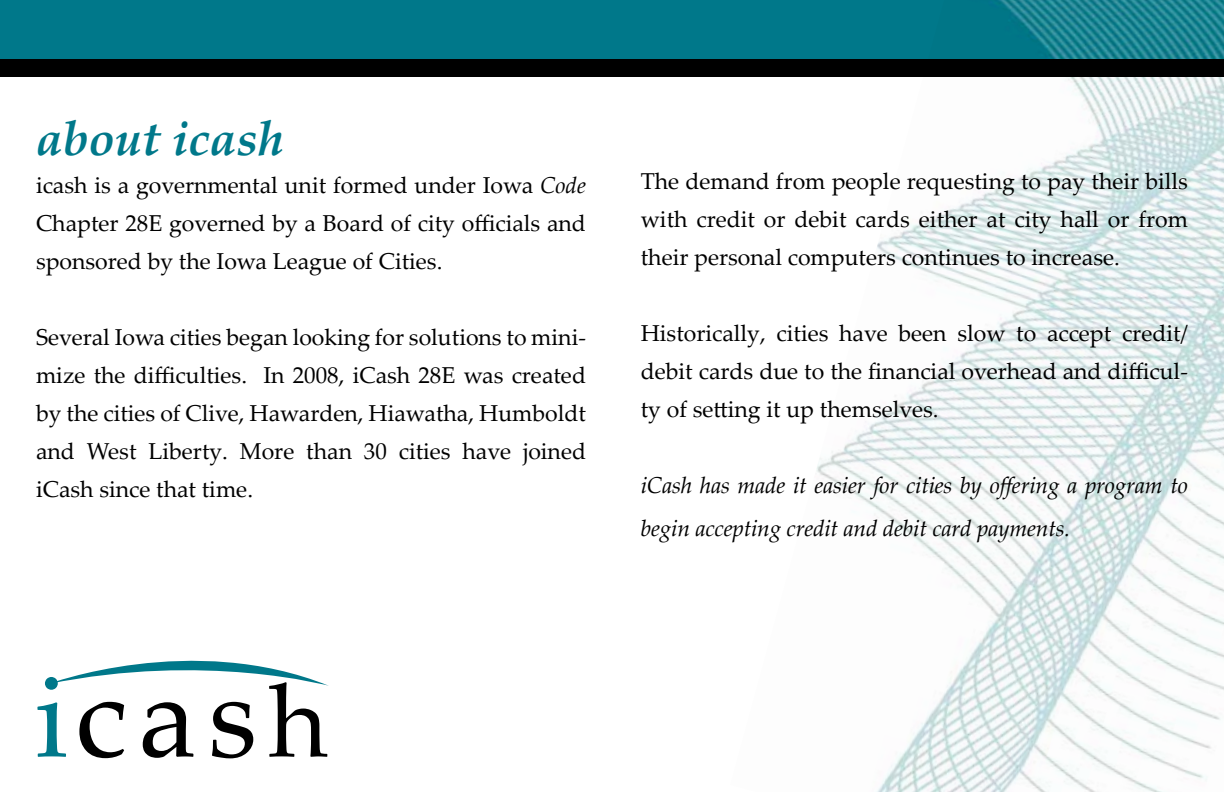
<style>
.page{position:relative;width:1224px;height:792px;background:#fff}
.page>*{position:absolute;margin:0;border:0;box-sizing:border-box;transform-origin:0 0}
.t1{font:116.2px "Palatino Linotype";color:#000}
.t2{font:italic 700 48px "Palatino Linotype";color:#00788a}
.t3{font:23px/38px "Palatino Linotype";color:#000;text-align:justify}
.t4{font:italic 23px/43.4px "Palatino Linotype";letter-spacing:-.01em;color:#000}
.s1{font-style:italic}
.s2{color:#00788a}
.s3{font-size:102.6px}
</style>
<div class="page">
<div style="left:0;top:0;width:1224px;height:67px;background:#00788a"></div>
<img style="left:816px;top:77px;width:408px;height:715px">
<img style="left:926px;top:0;width:298px;height:60px">
<div style="left:0;top:60px;width:1224px;height:17px;background:#000"></div>
<svg style="left:48px;top:660px;width:281px;height:26px"></svg>
<h2 class="t2" style="left:36px;top:104px;width:250px">about icash</h2>
<p class="t3" style="left:36px;top:165px;width:552px">icash is a governmental unit formed under Iowa <span class="s1">Code </span>Chapter 28E governed by a Board of city officials and sponsored by the Iowa League of Cities.</p>
<p class="t3" style="left:36px;top:317px;width:552px">Several Iowa cities began looking for solutions to mini&shy;mize the difficulties. In 2008, iCash 28E was created by the cities of Clive, Hawarden, Hiawatha, Humboldt and West Liberty. More than 30 cities have joined iCash since that time.</p>
<h1 class="t1" style="left:35px;top:634px;width:295px"><span class="s2">i</span>c a s <span class="s3">h</span></h1>
<p class="t3" style="left:641px;top:161px;width:549px">The demand from people requesting to pay their bills with credit or debit cards either at city hall or from their personal computers continues to increase.</p>
<p class="t3" style="left:641px;top:313px;width:549px">Historically, cities have been slow to accept credit/ debit cards due to the financial overhead and difficul&shy;ty of setting it up themselves.</p>
<p class="t4" style="left:641px;top:462px;width:549px">iCash has made it easier for cities by offering a program to begin accepting credit and debit card payments.</p>
</div>
